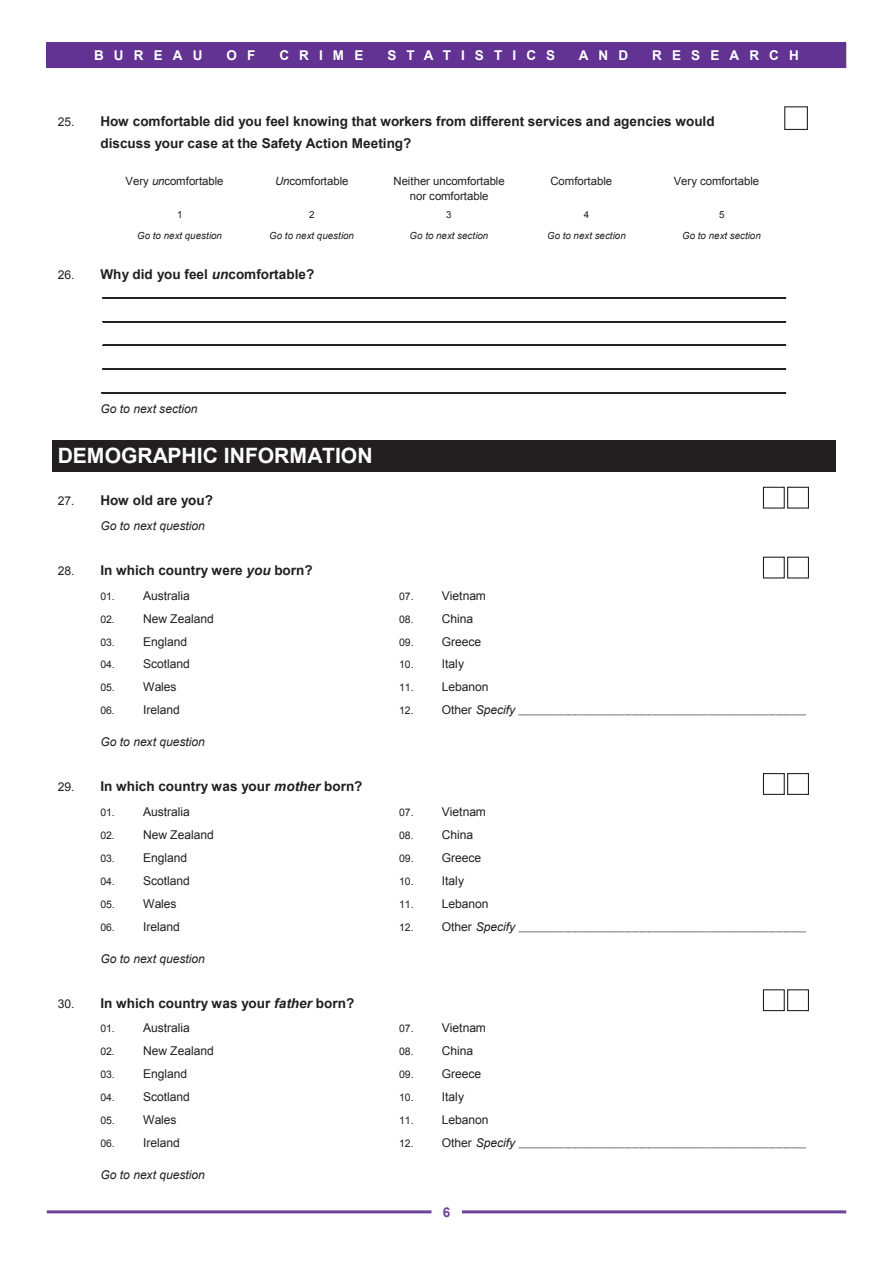
<style>
.page{position:relative;width:893px;height:1263px;background:#fff}
.page>*{position:absolute;margin:0;border:0;box-sizing:border-box;transform-origin:0 0}
.t1{font:700 21.15px "Arial";color:#fff}
.t2{font:700 13.5px/21.1px "Arial";color:#231f20}
.t3{font:700 13.5px "Arial";letter-spacing:.75em;color:#fff}
.t4{font:700 13.5px "Arial";color:#6d449b}
.t5{font:12.15px "Arial";letter-spacing:-.005em;color:#231f20}
.t6{font:italic 12.15px "Arial";letter-spacing:-.005em;color:#231f20}
.t7{font:11.4px/14.9px "Arial";color:#231f20;text-align:center}
.t8{font:italic 9.75px "Arial";color:#231f20}
.t9{font:9.75px "Arial";color:#231f20}
.t10{font:italic 6px "Arial";color:#231f20}
.s1{font-weight:400;font-size:12.15px}
.s2{font-style:italic}
.s3{font-size:10.5px}
.s4{font-style:normal;font-size:10.5px}
.s5{font-style:normal;font-size:12.15px}
.s6{font-size:12.15px}
</style>
<div class="page">
<hr style="left:47px;top:1210px;width:799px;height:3px;background:#6d449b">
<div style="left:432px;top:1204px;width:29px;height:17px;background:#fff"></div>
<div style="left:47px;top:43px;width:799px;height:25px;background:#623393"></div>
<div style="left:784px;top:106px;width:24px;height:24px;border:1px solid #231f20"></div>
<svg style="left:103px;top:298px;width:683px;height:1px"></svg>
<svg style="left:103px;top:321px;width:683px;height:1px"></svg>
<svg style="left:103px;top:345px;width:683px;height:1px"></svg>
<svg style="left:103px;top:369px;width:683px;height:1px"></svg>
<svg style="left:102px;top:393px;width:684px;height:1px"></svg>
<div style="left:54px;top:442px;width:780px;height:28px;background:#231f20"></div>
<hr style="left:54px;top:440px;width:780px;height:2px;background:#231f20">
<hr style="left:54px;top:470px;width:780px;height:2px;background:#231f20">
<hr style="left:52px;top:442px;width:2px;height:28px;background:#231f20">
<hr style="left:834px;top:442px;width:2px;height:28px;background:#231f20">
<div style="left:763px;top:487px;width:22px;height:22px;border:1px solid #231f20"></div>
<div style="left:787px;top:487px;width:22px;height:22px;border:1px solid #231f20"></div>
<div style="left:763px;top:557px;width:22px;height:21px;border:1px solid #231f20"></div>
<div style="left:787px;top:557px;width:22px;height:21px;border:1px solid #231f20"></div>
<div style="left:763px;top:773px;width:22px;height:22px;border:1px solid #231f20"></div>
<div style="left:787px;top:773px;width:22px;height:22px;border:1px solid #231f20"></div>
<div style="left:763px;top:989px;width:22px;height:22px;border:1px solid #231f20"></div>
<div style="left:787px;top:989px;width:22px;height:22px;border:1px solid #231f20"></div>
<p class="t3" style="left:94px;top:46px;width:110px">BUREAU</p>
<p class="t3" style="left:226px;top:46px;width:30px">O F</p>
<p class="t3" style="left:279px;top:46px;width:85px">CRIME</p>
<p class="t3" style="left:387px;top:46px;width:169px">STATISTICS</p>
<p class="t3" style="left:579px;top:46px;width:51px">AND</p>
<p class="t3" style="left:652px;top:46px;width:148px">RESEARCH</p>
<p class="t2" style="left:100px;top:111px;width:616px;text-indent:-43px"><span class="s1">25.</span> How comfortable did you feel knowing that workers from different services and agencies would discuss your case at the Safety Action Meeting?</p>
<p class="t7" style="left:125px;top:174px;width:100px">Very <span class="s2">un</span>comfortable</p>
<p class="t7" style="left:275px;top:174px;width:75px"><span class="s2">Un</span>comfortable</p>
<p class="t7" style="left:394px;top:174px;width:113px">Neither uncomfortable nor comfortable</p>
<p class="t7" style="left:550px;top:174px;width:63px">Comfortable</p>
<p class="t7" style="left:674px;top:174px;width:87px">Very comfortable</p>
<p class="t9" style="left:177px;top:208px;width:7px">1</p>
<p class="t9" style="left:309px;top:208px;width:7px">2</p>
<p class="t9" style="left:446px;top:208px;width:7px">3</p>
<p class="t9" style="left:584px;top:208px;width:7px">4</p>
<p class="t9" style="left:719px;top:208px;width:7px">5</p>
<p class="t8" style="left:137px;top:230px;width:86px">Go to next question</p>
<p class="t8" style="left:269px;top:230px;width:86px">Go to next question</p>
<p class="t8" style="left:410px;top:230px;width:80px">Go to next section</p>
<p class="t8" style="left:547px;top:230px;width:80px">Go to next section</p>
<p class="t8" style="left:682px;top:230px;width:80px">Go to next section</p>
<p class="t2" style="left:58px;top:264px;width:258px"><span class="s1">26.</span> Why did you feel <span class="s2">un</span>comfortable?</p>
<p class="t6" style="left:100px;top:401px;width:99px">Go to next section</p>
<p class="t1" style="left:58px;top:442px;width:316px">DEMOGRAPHIC INFORMATION</p>
<p class="t2" style="left:58px;top:490px;width:157px"><span class="s1">27.</span> How old are you?</p>
<p class="t6" style="left:100px;top:518px;width:106px">Go to next question</p>
<p class="t2" style="left:58px;top:560px;width:256px"><span class="s1">28.</span> In which country were <span class="s2">you</span> born?</p>
<p class="t5" style="left:100px;top:588px;width:91px"><span class="s3">01.</span> Australia</p>
<p class="t5" style="left:399px;top:588px;width:88px"><span class="s3">07.</span> Vietnam</p>
<p class="t5" style="left:100px;top:610px;width:115px"><span class="s3">02.</span> New Zealand</p>
<p class="t5" style="left:399px;top:610px;width:76px"><span class="s3">08.</span> China</p>
<p class="t5" style="left:100px;top:633px;width:88px"><span class="s3">03.</span> England</p>
<p class="t5" style="left:399px;top:633px;width:84px"><span class="s3">09.</span> Greece</p>
<p class="t5" style="left:100px;top:656px;width:91px"><span class="s3">04.</span> Scotland</p>
<p class="t5" style="left:399px;top:656px;width:66px"><span class="s3">10.</span> Italy</p>
<p class="t5" style="left:100px;top:679px;width:78px"><span class="s3">05.</span> Wales</p>
<p class="t5" style="left:399px;top:679px;width:91px"><span class="s3">11.</span> Lebanon</p>
<p class="t5" style="left:100px;top:702px;width:81px"><span class="s3">06.</span> Ireland</p>
<p class="t10" style="left:399px;top:708px;width:409px"><span class="s4">12.</span> <span class="s5">Other</span> <span class="s6">Specify</span> ______________________________________________________________________________________</p>
<p class="t6" style="left:100px;top:734px;width:106px">Go to next question</p>
<p class="t2" style="left:58px;top:776px;width:306px"><span class="s1">29.</span> In which country was your <span class="s2">mother</span> born?</p>
<p class="t5" style="left:100px;top:804px;width:91px"><span class="s3">01.</span> Australia</p>
<p class="t5" style="left:399px;top:804px;width:88px"><span class="s3">07.</span> Vietnam</p>
<p class="t5" style="left:100px;top:827px;width:115px"><span class="s3">02.</span> New Zealand</p>
<p class="t5" style="left:399px;top:827px;width:76px"><span class="s3">08.</span> China</p>
<p class="t5" style="left:100px;top:850px;width:88px"><span class="s3">03.</span> England</p>
<p class="t5" style="left:399px;top:850px;width:84px"><span class="s3">09.</span> Greece</p>
<p class="t5" style="left:100px;top:873px;width:91px"><span class="s3">04.</span> Scotland</p>
<p class="t5" style="left:399px;top:873px;width:66px"><span class="s3">10.</span> Italy</p>
<p class="t5" style="left:100px;top:895px;width:78px"><span class="s3">05.</span> Wales</p>
<p class="t5" style="left:399px;top:895px;width:91px"><span class="s3">11.</span> Lebanon</p>
<p class="t5" style="left:100px;top:918px;width:81px"><span class="s3">06.</span> Ireland</p>
<p class="t10" style="left:399px;top:924px;width:409px"><span class="s4">12.</span> <span class="s5">Other</span> <span class="s6">Specify</span> ______________________________________________________________________________________</p>
<p class="t6" style="left:100px;top:950px;width:106px">Go to next question</p>
<p class="t2" style="left:58px;top:993px;width:298px"><span class="s1">30.</span> In which country was your <span class="s2">father</span> born?</p>
<p class="t5" style="left:100px;top:1020px;width:91px"><span class="s3">01.</span> Australia</p>
<p class="t5" style="left:399px;top:1020px;width:88px"><span class="s3">07.</span> Vietnam</p>
<p class="t5" style="left:100px;top:1043px;width:115px"><span class="s3">02.</span> New Zealand</p>
<p class="t5" style="left:399px;top:1043px;width:76px"><span class="s3">08.</span> China</p>
<p class="t5" style="left:100px;top:1066px;width:88px"><span class="s3">03.</span> England</p>
<p class="t5" style="left:399px;top:1066px;width:84px"><span class="s3">09.</span> Greece</p>
<p class="t5" style="left:100px;top:1089px;width:91px"><span class="s3">04.</span> Scotland</p>
<p class="t5" style="left:399px;top:1089px;width:66px"><span class="s3">10.</span> Italy</p>
<p class="t5" style="left:100px;top:1112px;width:78px"><span class="s3">05.</span> Wales</p>
<p class="t5" style="left:399px;top:1112px;width:91px"><span class="s3">11.</span> Lebanon</p>
<p class="t5" style="left:100px;top:1135px;width:81px"><span class="s3">06.</span> Ireland</p>
<p class="t10" style="left:399px;top:1141px;width:409px"><span class="s4">12.</span> <span class="s5">Other</span> <span class="s6">Specify</span> ______________________________________________________________________________________</p>
<p class="t6" style="left:100px;top:1167px;width:106px">Go to next question</p>
<p class="t4" style="left:443px;top:1203px;width:9px">6</p>
</div>
